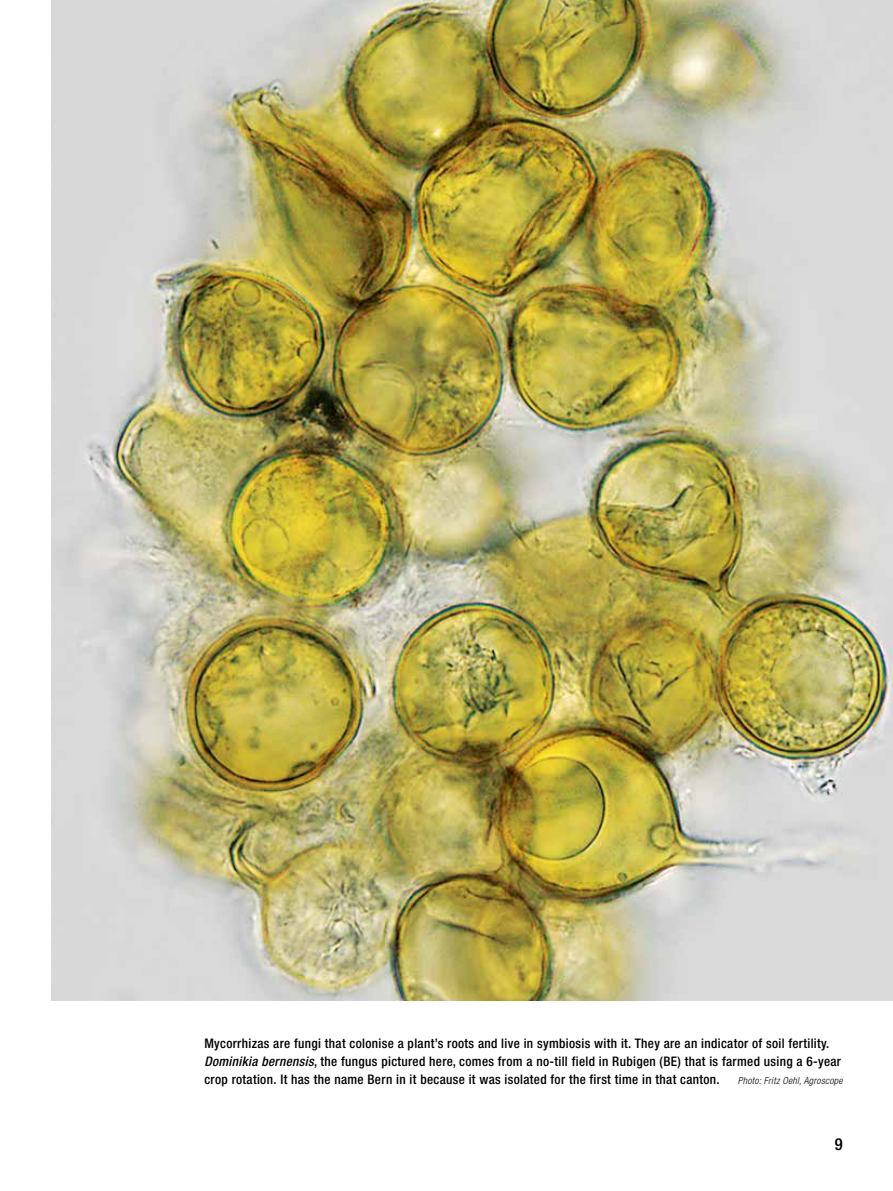
<style>
.page{position:relative;width:893px;height:1191px;background:#fff}
.page>*{position:absolute;margin:0;border:0;box-sizing:border-box;transform-origin:0 0}
.t1{font:500 condensed 16.5px "Helvetica Neue LT Std";color:#000}
.t2{font:500 condensed 13.2px/18px "Helvetica Neue LT Std";letter-spacing:.025em;color:#000}
.t3{font:italic 300 condensed 9.75px "Helvetica Neue LT Std";letter-spacing:.03em;color:#000}
.s1{font-style:italic}
</style>
<div class="page">
<img style="left:51px;top:0;width:842px;height:1000px">
<p class="t2" style="left:204px;top:1034px;width:638px">Mycorrhizas are fungi that colonise a plant’s roots and live in symbiosis with it. They are an indicator of soil fertility.<br><span class="s1">Dominikia bernensis</span>, the fungus pictured here, comes from a no-till field in Rubigen (BE) that is farmed using a 6-year crop rotation. It has the name Bern in it because it was isolated for the first time in that canton.</p>
<p class="t3" style="left:738px;top:1075px;width:106px">Photo: Fritz Oehl, Agroscope</p>
<p class="t1" style="left:835px;top:1134px;width:9px">9</p>
</div>
